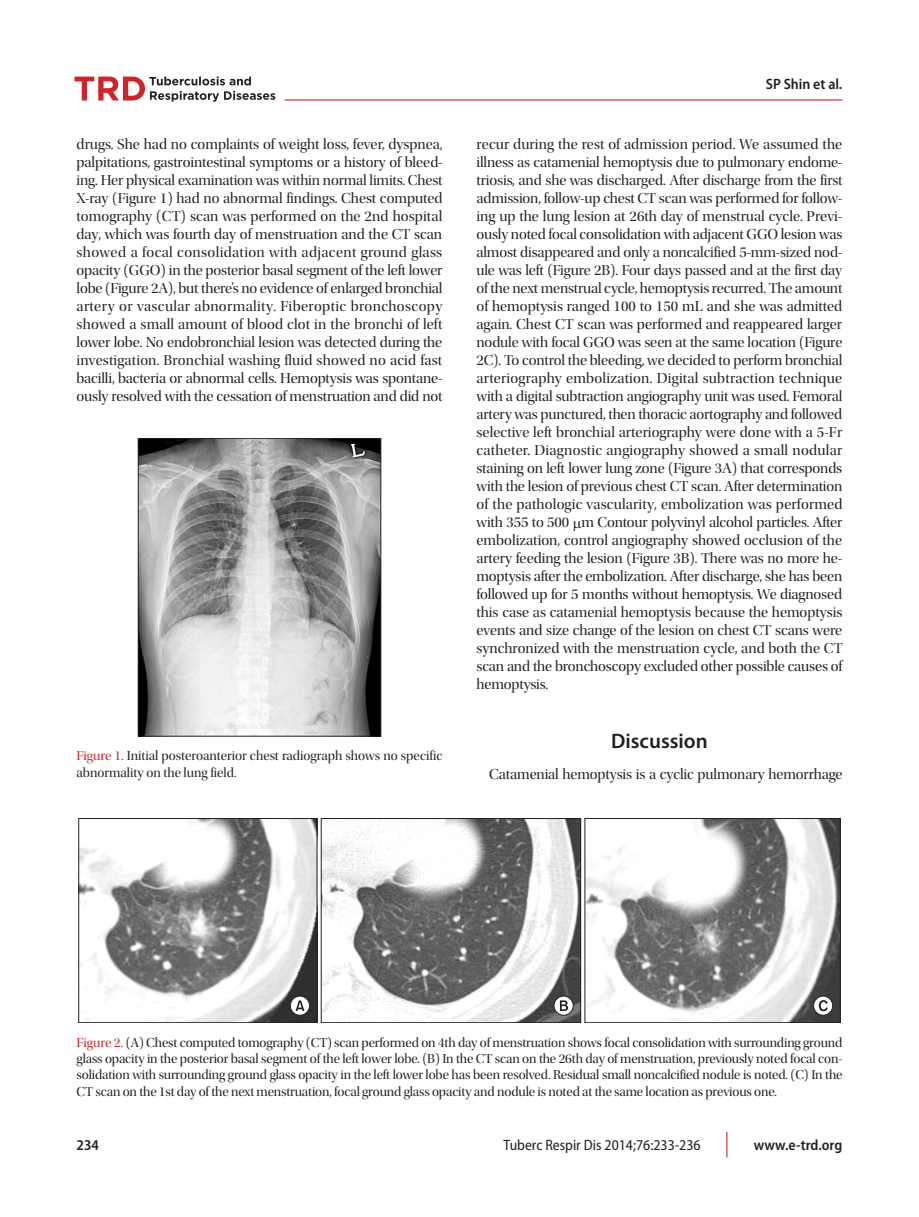
<style>
.page{position:relative;width:919px;height:1217px;background:#fff}
.page>*{position:absolute;margin:0;border:0;box-sizing:border-box;transform-origin:0 0}
.서론{font:600 21px "Myriad Pro";color:#231f20}
.본문{font:15px/18px "Utopia Std Disp";letter-spacing:-.01em;color:#231f20;text-align:justify}
.본문-저널명{font:semi-condensed 15px "Myriad Pro";color:#231f20}
.본문-온라인{font:600 semi-condensed 15px "Myriad Pro";color:#231f20}
.본문-1저자{font:600 semi-condensed 15px "Myriad Pro";color:#231f20}
.본문-페이지번호{font:600 semi-condensed 15px "Myriad Pro";color:#231f20}
.그림제목{font:13.5px/16.2px "Utopia Std Disp";color:#231f20}
.s1{color:#d1232a}
</style>
<div class="page">
<svg style="left:74px;top:77px;width:201px;height:25px"></svg>
<hr style="left:284px;top:99px;width:558px;height:1px;background:#d1232a">
<svg style="left:726px;top:1131px;width:1px;height:26px"></svg>
<img style="left:140px;top:440px;width:239px;height:294px">
<div style="left:138px;top:438px;width:243px;height:298px;border:1px solid #231f20"></div>
<svg style="left:78px;top:818px;width:762px;height:204px"></svg>
<svg style="left:290px;top:995px;width:19px;height:19px"></svg>
<div style="left:290px;top:995px;width:20px;height:20px;border:1px solid #231f20;border-radius:50%"></div>
<svg style="left:295px;top:1000px;width:9px;height:10px"></svg>
<svg style="left:554px;top:995px;width:19px;height:19px"></svg>
<div style="left:553px;top:995px;width:20px;height:20px;border:1px solid #231f20;border-radius:50%"></div>
<svg style="left:560px;top:1000px;width:8px;height:10px"></svg>
<svg style="left:813px;top:995px;width:19px;height:19px"></svg>
<div style="left:813px;top:995px;width:19px;height:20px;border:1px solid #231f20;border-radius:50%"></div>
<svg style="left:818px;top:999px;width:9px;height:11px"></svg>
<p class="본문-1저자" style="left:765px;top:75px;width:78px">SP Shin et al.</p>
<p class="본문" style="left:77px;top:135px;width:367px">drugs. She had no complaints of weight loss, fever, dyspnea, palpitations, gastrointestinal symptoms or a history of bleed&shy;ing. Her physical examination was within normal limits. Chest X-ray (Figure 1) had no abnormal findings. Chest computed tomography (CT) scan was performed on the 2nd hospital day, which was fourth day of menstruation and the CT scan showed a focal consolidation with adjacent ground glass opacity (GGO) in the posterior basal segment of the left lower lobe (Figure 2A), but there’s no evidence of enlarged bronchial artery or vascular abnormality. Fiberoptic bronchoscopy showed a small amount of blood clot in the bronchi of left lower lobe. No endobronchial lesion was detected during the investigation. Bronchial washing fluid showed no acid fast bacilli, bacteria or abnormal cells. Hemoptysis was spontane&shy;ously resolved with the cessation of menstruation and did not</p>
<p class="본문" style="left:476px;top:135px;width:367px">recur during the rest of admission period. We assumed the illness as catamenial hemoptysis due to pulmonary endome&shy;triosis, and she was discharged. After discharge from the first admission, follow-up chest CT scan was performed for follow&shy;ing up the lung lesion at 26th day of menstrual cycle. Previ&shy;ously noted focal consolidation with adjacent GGO lesion was almost disappeared and only a noncalcified 5-mm-sized nod&shy;ule was left (Figure 2B). Four days passed and at the first day of the next menstrual cycle, hemoptysis recurred. The amount of hemoptysis ranged 100 to 150 mL and she was admitted again. Chest CT scan was performed and reappeared larger nodule with focal GGO was seen at the same location (Figure 2C). To control the bleeding, we decided to perform bronchial arteriography embolization. Digital subtraction technique with a digital subtraction angiography unit was used. Femoral artery was punctured, then thoracic aortography and followed selective left bronchial arteriography were done with a 5-Fr catheter. Diagnostic angiography showed a small nodular staining on left lower lung zone (Figure 3A) that corresponds with the lesion of previous chest CT scan. After determination of the pathologic vascularity, embolization was performed with 355 to 500 m Contour polyvinyl alcohol particles. After embolization, control angiography showed occlusion of the artery feeding the lesion (Figure 3B). There was no more he&shy;moptysis after the embolization. After discharge, she has been followed up for 5 months without hemoptysis. We diagnosed this case as catamenial hemoptysis because the hemoptysis events and size change of the lesion on chest CT scans were synchronized with the menstruation cycle, and both the CT scan and the bronchoscopy excluded other possible causes of hemoptysis.</p>
<p class="그림제목" style="left:77px;top:748px;width:367px"><span class="s1">Figure 1.</span> Initial posteroanterior chest radiograph shows no specific abnormality on the lung field.</p>
<p class="서론" style="left:611px;top:727px;width:98px">Discussion</p>
<p class="본문" style="left:489px;top:765px;width:355px">Catamenial hemoptysis is a cyclic pulmonary hemorrhage</p>
<p class="그림제목" style="left:77px;top:1034px;width:767px;text-align:justify"><span class="s1">Figure 2.</span> (A) Chest computed tomography (CT) scan performed on 4th day of menstruation shows focal consolidation with surrounding ground glass opacity in the posterior basal segment of the left lower lobe. (B) In the CT scan on the 26th day of menstruation, previously noted focal con&shy;solidation with surrounding ground glass opacity in the left lower lobe has been resolved. Residual small noncalcified nodule is noted. (C) In the CT scan on the 1st day of the next menstruation, focal ground glass opacity and nodule is noted at the same location as previous one.</p>
<p class="본문-페이지번호" style="left:77px;top:1134px;width:24px">234</p>
<p class="본문-저널명" style="left:503px;top:1135px;width:198px">Tuberc Respir Dis 2014;76:233-236</p>
<p class="본문-온라인" style="left:753px;top:1134px;width:90px">www.e-trd.org</p>
</div>
